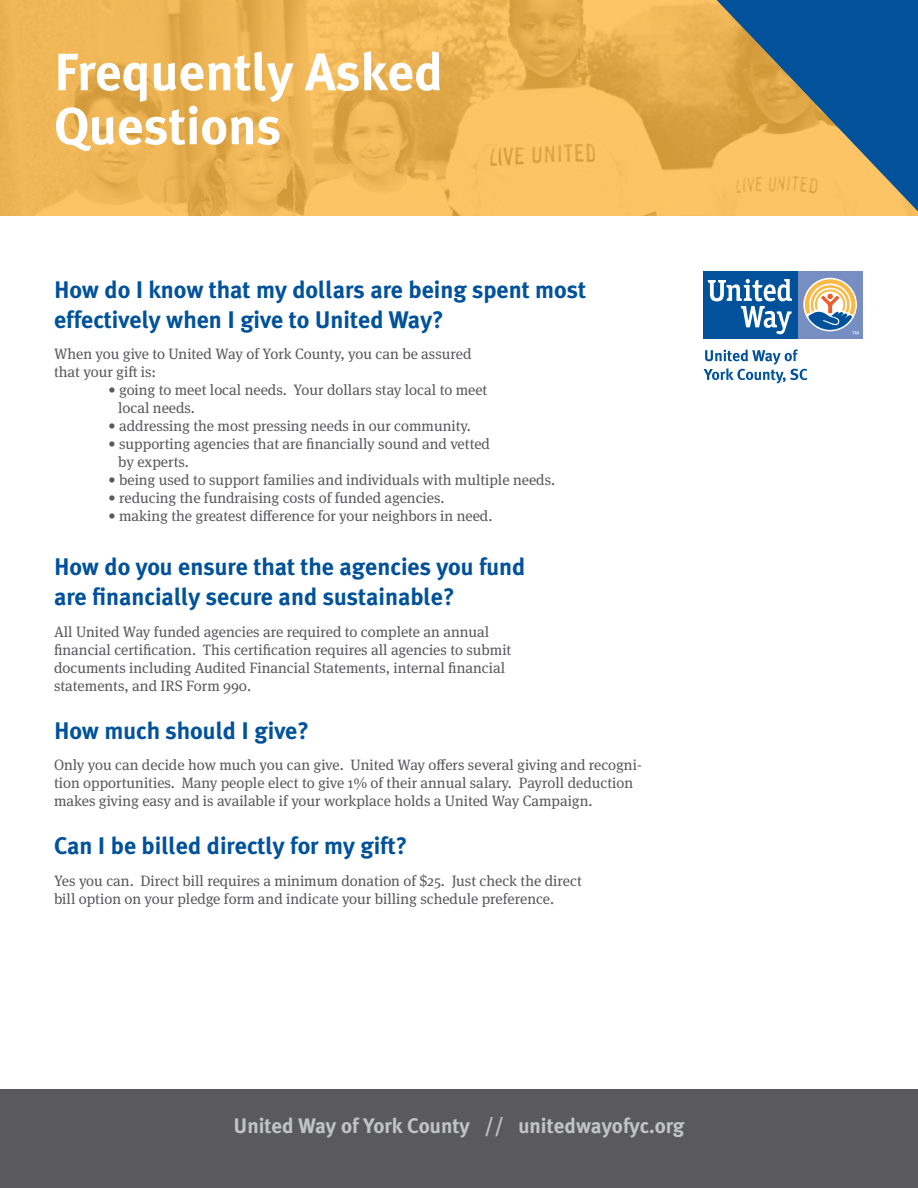
<style>
.page{position:relative;width:918px;height:1188px;background:#fff}
.page>*{position:absolute;margin:0;border:0;box-sizing:border-box;transform-origin:0 0}
.t1{font:700 52.5px/54px "Meta Plus";color:#fff}
.t2{font:700 24px/30px "Meta Plus";color:#01529b}
.t3{font:700 21px "Meta Plus";color:#c2c3c6}
.t4{font:15px/18px "Meta Serif Pro";color:#5a5a5d}
</style>
<div class="page">
<svg style="left:0;top:0;width:917px;height:216px;background:#edb555"></svg>
<div style="left:798px;top:271px;width:65px;height:68px;background:#768ec2"></div>
<div style="left:703px;top:271px;width:95px;height:68px;background:#01529b"></div>
<svg style="left:805px;top:279px;width:54px;height:55px"></svg>
<svg style="left:708px;top:279px;width:84px;height:55px"></svg>
<svg style="left:704px;top:349px;width:103px;height:34px"></svg>
<svg style="left:717px;top:0;width:201px;height:211px;background:#778478"></svg>
<div style="left:0;top:1089px;width:918px;height:99px;background:#5a5a5d"></div>
<h1 class="t1" style="left:54px;top:45px;width:391px">Frequently Asked<br>Questions</h1>
<h2 class="t2" style="left:54px;top:274px;width:534px">How do I know that my dollars are being spent most effectively when I give to United Way?</h2>
<p class="t4" style="left:54px;top:344px;width:419px">When you give to United Way of York County, you can be assured that your gift is:</p>
<p class="t4" style="left:118px;top:380px;width:371px;text-indent:-10px">• going to meet local needs. Your dollars stay local to meet local needs.</p>
<p class="t4" style="left:108px;top:416px;width:365px">• addressing the most pressing needs in our community.</p>
<p class="t4" style="left:118px;top:434px;width:373px;text-indent:-10px">• supporting agencies that are financially sound and vetted by experts.</p>
<p class="t4" style="left:108px;top:470px;width:449px">• being used to support families and individuals with multiple needs.</p>
<p class="t4" style="left:108px;top:488px;width:338px">• reducing the fundraising costs of funded agencies.</p>
<p class="t4" style="left:108px;top:506px;width:386px">• making the greatest difference for your neighbors in need.</p>
<h2 class="t2" style="left:54px;top:552px;width:473px">How do you ensure that the agencies you fund are financially secure and sustainable?</h2>
<p class="t4" style="left:54px;top:622px;width:459px">All United Way funded agencies are required to complete an annual financial certification. This certification requires all agencies to submit documents including Audited Financial Statements, internal financial statements, and IRS Form 990.</p>
<h2 class="t2" style="left:54px;top:715px;width:257px">How much should I give?</h2>
<p class="t4" style="left:54px;top:755px;width:589px">Only you can decide how much you can give. United Way offers several giving and recogni&shy;tion opportunities. Many people elect to give 1% of their annual salary. Payroll deduction makes giving easy and is available if your workplace holds a United Way Campaign.</p>
<h2 class="t2" style="left:54px;top:831px;width:355px">Can I be billed directly for my gift?</h2>
<p class="t4" style="left:54px;top:871px;width:529px">Yes you can. Direct bill requires a minimum donation of $25. Just check the direct bill option on your pledge form and indicate your billing schedule preference.</p>
<h3 class="t3" style="left:234px;top:1113px;width:452px">United Way of York County // unitedwayofyc.org</h3>
</div>
